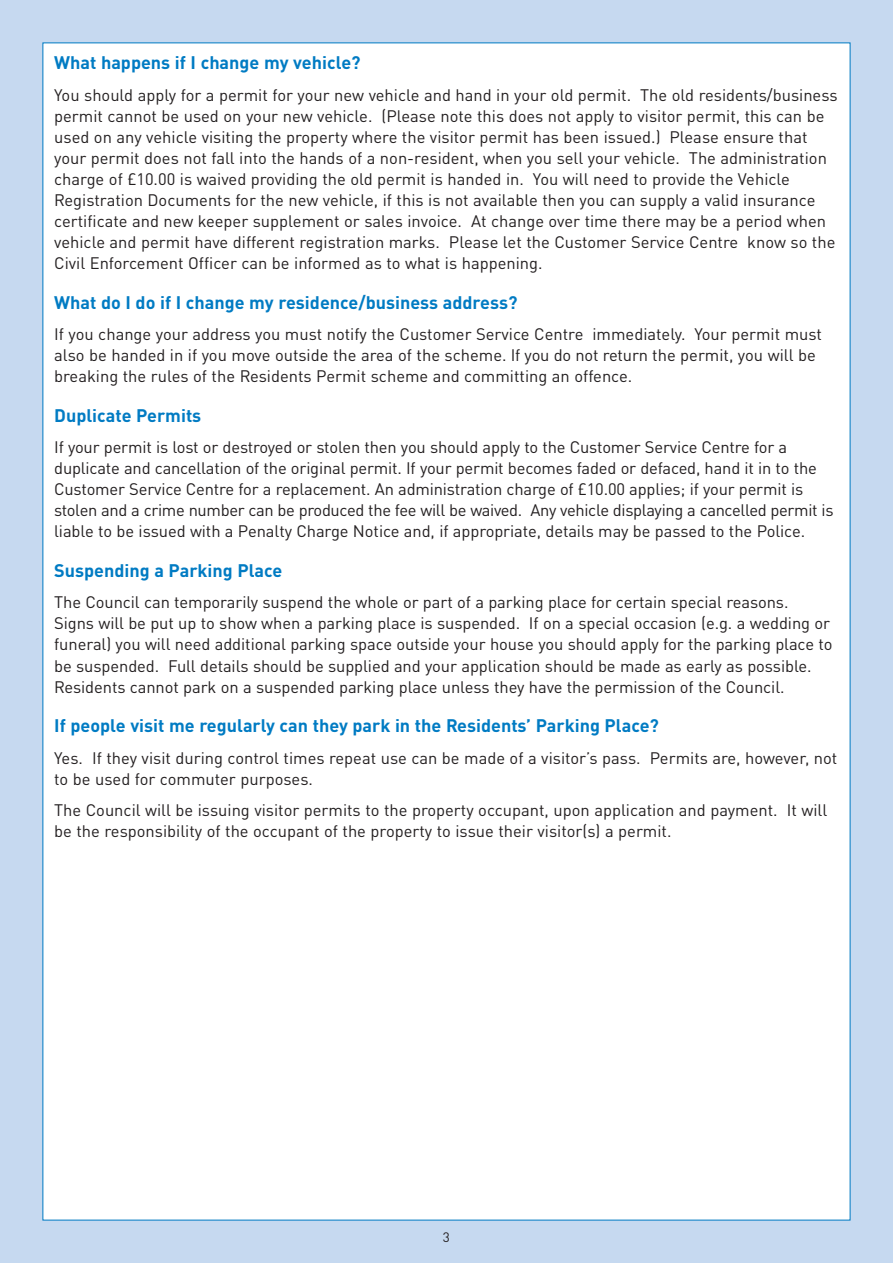
<style>
.page{position:relative;width:893px;height:1263px;background:#c6d9f0}
.page>*{position:absolute;margin:0;border:0;box-sizing:border-box;transform-origin:0 0}
.t1{font:700 18px "DIN Offc";color:#007bc3}
.t2{font:16.5px/21px "DIN Offc";letter-spacing:-.005em;color:#231f20}
.t3{font:13.5px "DIN Offc";color:#231f20}
</style>
<div class="page">
<div style="left:43px;top:43px;width:807px;height:1177px;background:#fff"></div>
<p class="t1" style="left:54px;top:51px;width:308px">What happens if I change my vehicle?</p>
<p class="t2" style="left:54px;top:84px;width:785px">You should apply for a permit for your new vehicle and hand in your old permit. The old residents/business permit cannot be used on your new vehicle. (Please note this does not apply to visitor permit, this can be used on any vehicle visiting the property where the visitor permit has been issued.) Please ensure that your permit does not fall into the hands of a non-resident, when you sell your vehicle. The administration charge of £10.00 is waived providing the old permit is handed in. You will need to provide the Vehicle Registration Documents for the new vehicle, if this is not available then you can supply a valid insurance certificate and new keeper supplement or sales invoice. At change over time there may be a period when vehicle and permit have different registration marks. Please let the Customer Service Centre know so the Civil Enforcement Officer can be informed as to what is happening.</p>
<p class="t1" style="left:54px;top:290px;width:465px">What do I do if I change my residence/business address?</p>
<p class="t2" style="left:54px;top:323px;width:769px">If you change your address you must notify the Customer Service Centre immediately. Your permit must also be handed in if you move outside the area of the scheme. If you do not return the permit, you will be breaking the rules of the Residents Permit scheme and committing an offence.</p>
<p class="t1" style="left:54px;top:403px;width:149px">Duplicate Permits</p>
<p class="t2" style="left:54px;top:437px;width:781px">If your permit is lost or destroyed or stolen then you should apply to the Customer Service Centre for a duplicate and cancellation of the original permit. If your permit becomes faded or defaced, hand it in to the Customer Service Centre for a replacement. An administration charge of £10.00 applies; if your permit is stolen and a crime number can be produced the fee will be waived. Any vehicle displaying a cancelled permit is liable to be issued with a Penalty Charge Notice and, if appropriate, details may be passed to the Police.</p>
<p class="t1" style="left:54px;top:559px;width:230px">Suspending a Parking Place</p>
<p class="t2" style="left:54px;top:592px;width:780px">The Council can temporarily suspend the whole or part of a parking place for certain special reasons.<br>Signs will be put up to show when a parking place is suspended. If on a special occasion (e.g. a wedding or funeral) you will need additional parking space outside your house you should apply for the parking place to be suspended. Full details should be supplied and your application should be made as early as possible.<br>Residents cannot park on a suspended parking place unless they have the permission of the Council.</p>
<p class="t1" style="left:54px;top:714px;width:606px">If people visit me regularly can they park in the Residents’ Parking Place?</p>
<p class="t2" style="left:54px;top:747px;width:785px">Yes. If they visit during control times repeat use can be made of a visitor’s pass. Permits are, however, not to be used for commuter purposes.</p>
<p class="t2" style="left:54px;top:799px;width:774px">The Council will be issuing visitor permits to the property occupant, upon application and payment. It will be the responsibility of the occupant of the property to issue their visitor(s) a permit.</p>
<p class="t3" style="left:443px;top:1229px;width:9px">3</p>
</div>
